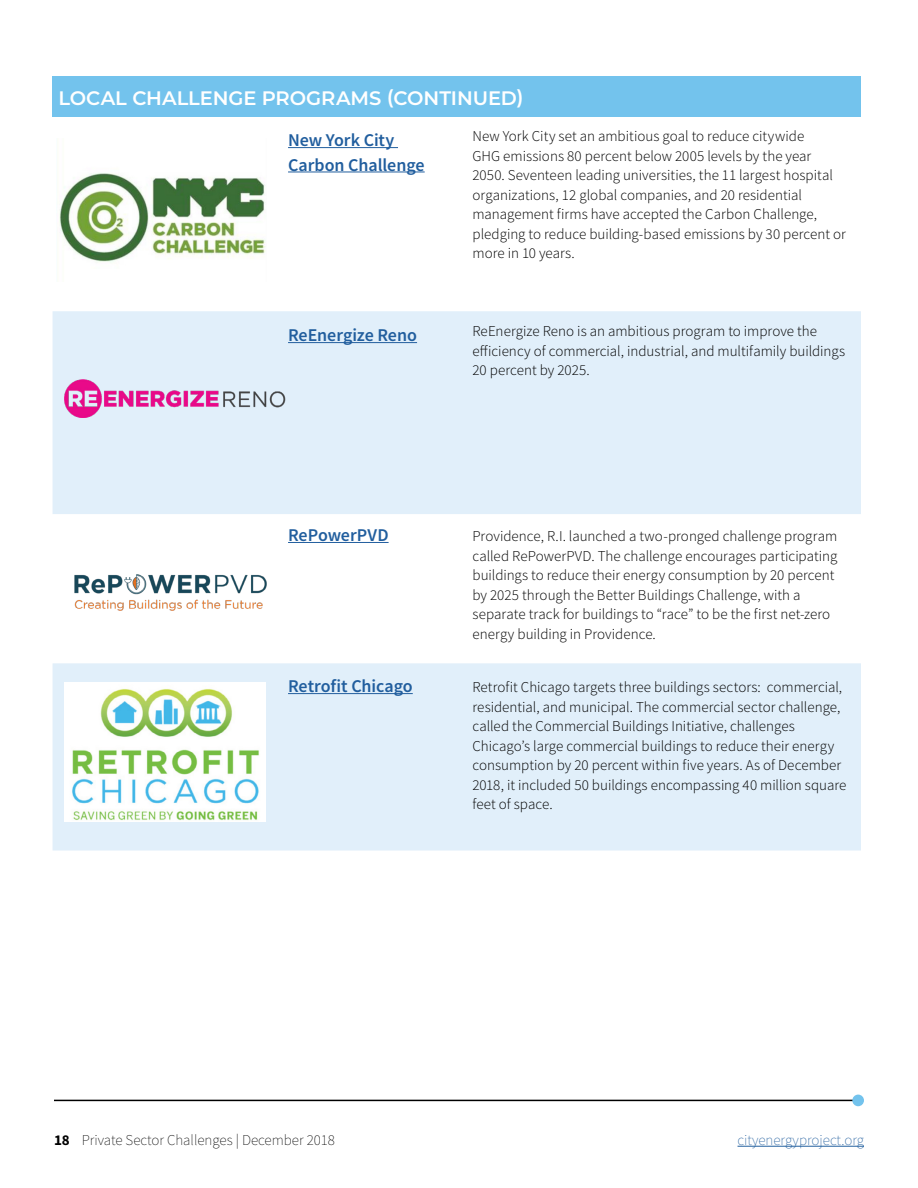
<style>
.page{position:relative;width:918px;height:1188px;background:#fff}
.page>*{position:absolute;margin:0;border:0;box-sizing:border-box;transform-origin:0 0}
.Body{font:600 19.5px "Montserrat";letter-spacing:-.005em;color:#fff}
.Body-2{font:600 18px/24.3px "Source Sans Pro";letter-spacing:-.005em;color:#215e9e}
.Body-3{font:300 15px/19.5px "Source Sans Pro";color:#000}
.t1{font:200 15px "Source Sans Pro";color:#000}
.t2{font:200 15px "Source Sans Pro";color:#215e9e}
.s1{font-weight:700}
</style>
<div class="page">
<hr style="left:54px;top:1100px;width:805px;height:1px;background:#000">
<div style="left:852px;top:1095px;width:12px;height:11px;background:#73c3ed;border-radius:50%"></div>
<hr style="left:738px;top:1146px;width:126px;height:1px;background:#215e9e">
<div style="left:53px;top:76px;width:808px;height:40px;background:#73c3ed"></div>
<svg style="left:53px;top:311px;width:808px;height:539px;fill:#e1effa"></svg>
<hr style="left:288px;top:147px;width:110px;height:1px;background:#215e9e">
<hr style="left:288px;top:172px;width:137px;height:1px;background:#215e9e">
<hr style="left:288px;top:342px;width:129px;height:1px;background:#215e9e">
<hr style="left:288px;top:542px;width:101px;height:1px;background:#215e9e">
<hr style="left:288px;top:693px;width:125px;height:1px;background:#215e9e">
<img style="left:59px;top:173px;width:207px;height:90px">
<img style="left:64px;top:380px;width:223px;height:38px">
<img style="left:64px;top:563px;width:213px;height:54px">
<img style="left:64px;top:682px;width:202px;height:140px">
<p class="Body" style="left:59px;top:85px;width:467px">LOCAL CHALLENGE PROGRAMS (CONTINUED)</p>
<p class="Body-2" style="left:288px;top:128px;width:138px">New York City<br>Carbon Challenge</p>
<p class="Body-3" style="left:472px;top:127px;width:375px">New York City set an ambitious goal to reduce citywide<br>GHG emissions 80 percent below 2005 levels by the year 2050. Seventeen leading universities, the 11 largest hospital organizations, 12 global companies, and 20 residential management firms have accepted the Carbon Challenge, pledging to reduce building-based emissions by 30 percent or more in 10 years.</p>
<p class="Body-2" style="left:288px;top:323px;width:131px">ReEnergize Reno</p>
<p class="Body-3" style="left:472px;top:322px;width:374px">ReEnergize Reno is an ambitious program to improve the efficiency of commercial, industrial, and multifamily buildings<br>20 percent by 2025.</p>
<p class="Body-2" style="left:288px;top:523px;width:102px">RePowerPVD</p>
<p class="Body-3" style="left:472px;top:526px;width:366px">Providence, R.I. launched a two-pronged challenge program called RePowerPVD. The challenge encourages participating buildings to reduce their energy consumption by 20 percent by 2025 through the Better Buildings Challenge, with a separate track for buildings to “race” to be the first net-zero energy building in Providence.</p>
<p class="Body-2" style="left:288px;top:674px;width:126px">Retrofit Chicago</p>
<p class="Body-3" style="left:472px;top:678px;width:375px">Retrofit Chicago targets three buildings sectors: commercial, residential, and municipal. The commercial sector challenge, called the Commercial Buildings Initiative, challenges Chicago’s large commercial buildings to reduce their energy consumption by 20 percent within five years. As of December 2018, it included 50 buildings encompassing 40 million square feet of space.</p>
<p class="t1" style="left:54px;top:1131px;width:283px"><span class="s1">18</span> Private Sector Challenges | December 2018</p>
<p class="t2" style="left:738px;top:1131px;width:128px">cityenergyproject.org</p>
</div>
